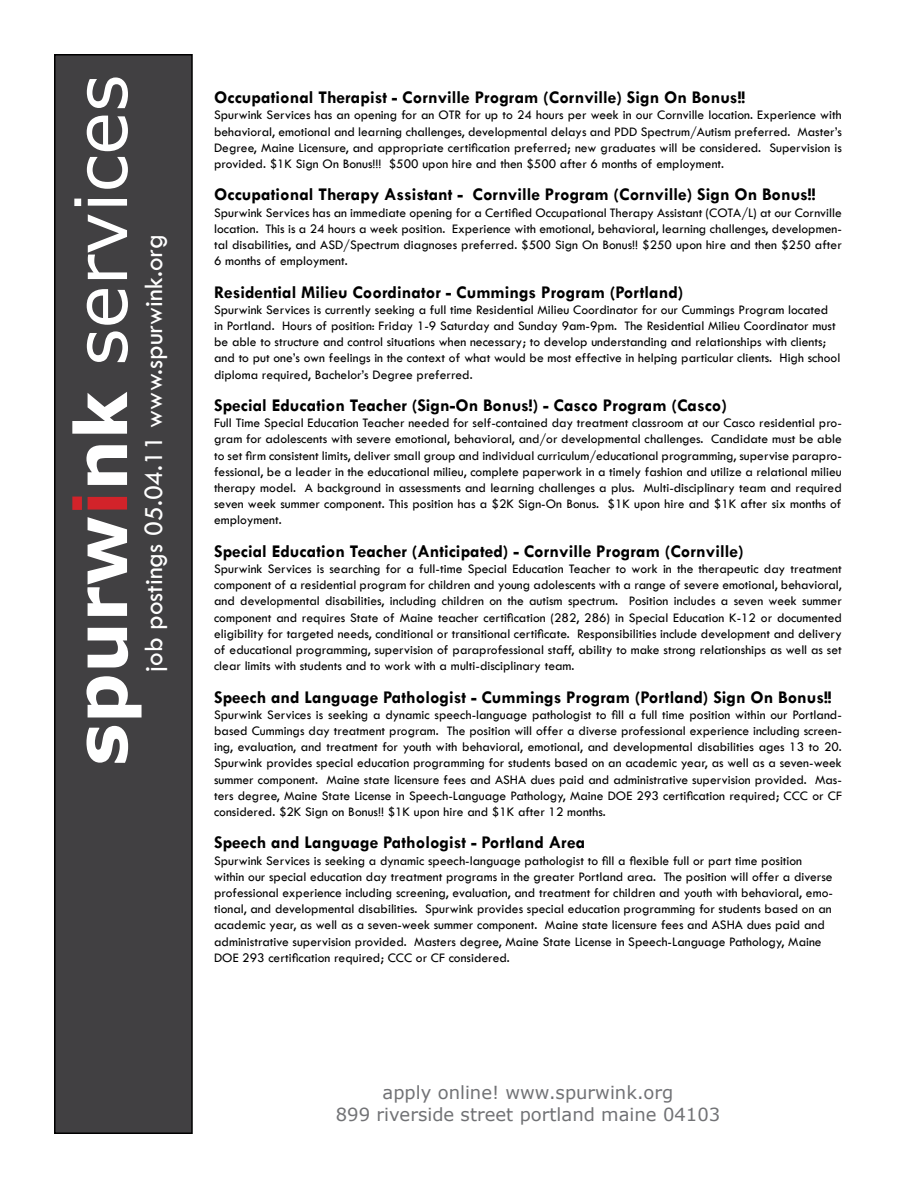
<style>
.page{position:relative;width:918px;height:1188px;background:#fff}
.page>*{position:absolute;margin:0;border:0;box-sizing:border-box;transform-origin:0 0}
.t1{font:72px "Verdana";color:#fff}
.t2{font:27px "Tw Cen";color:#fff}
.t3{font:700 18px "Tw Cen";color:#000}
.t4{font:18px/21.6px "Verdana";color:#717275;text-align:center}
.t5{font:13.5px/16.2px "Tw Cen";color:#000;text-align:justify}
.s1{font-weight:700}
.s2{font-weight:700;color:#d2232a}
</style>
<div class="page">
<div style="left:55px;top:55px;width:137px;height:1078px;background:#414042"></div>
<div style="left:54px;top:54px;width:139px;height:1080px;border:2px solid #000"></div>
<h1 class="t1" style="left:55px;top:766px;width:693px;rotate:-90deg"><span class="s1">spurw</span><span class="s2">i</span><span class="s1">nk</span> services</h1>
<h2 class="t2" style="left:137px;top:672px;width:440px;rotate:-90deg">job postings 05.04.11 www.spurwink.org</h2>
<h3 class="t3" style="left:214px;top:87px;width:533px">Occupational Therapist - Cornville Program (Cornville) Sign On Bonus!!</h3>
<p class="t5" style="left:214px;top:107px;width:629px">Spurwink Services has an opening for an OTR for up to 24 hours per week in our Cornville location. Experience with behavioral, emotional and learning challenges, developmental delays and PDD Spectrum/Autism preferred. Master’s Degree, Maine Licensure, and appropriate certification preferred; new graduates will be considered. Supervision is provided. $1K Sign On Bonus!!! $500 upon hire and then $500 after 6 months of employment.</p>
<h3 class="t3" style="left:214px;top:184px;width:603px">Occupational Therapy Assistant - Cornville Program (Cornville) Sign On Bonus!!</h3>
<p class="t5" style="left:214px;top:204px;width:629px">Spurwink Services has an immediate opening for a Certified Occupational Therapy Assistant (COTA/L) at our Cornville location. This is a 24 hours a week position. Experience with emotional, behavioral, learning challenges, developmen&shy;tal disabilities, and ASD/Spectrum diagnoses preferred. $500 Sign On Bonus!! $250 upon hire and then $250 after 6 months of employment.</p>
<h3 class="t3" style="left:214px;top:281px;width:471px">Residential Milieu Coordinator - Cummings Program (Portland)</h3>
<p class="t5" style="left:214px;top:301px;width:628px;text-align:left">Spurwink Services is currently seeking a full time Residential Milieu Coordinator for our Cummings Program located in Portland. Hours of position: Friday 1-9 Saturday and Sunday 9am-9pm. The Residential Milieu Coordinator must be able to structure and control situations when necessary; to develop understanding and relationships with clients; and to put one’s own feelings in the context of what would be most effective in helping particular clients. High school diploma required, Bachelor’s Degree preferred.</p>
<h3 class="t3" style="left:214px;top:394px;width:515px">Special Education Teacher (Sign-On Bonus!) - Casco Program (Casco)</h3>
<p class="t5" style="left:214px;top:415px;width:629px">Full Time Special Education Teacher needed for self-contained day treatment classroom at our Casco residential pro&shy;gram for adolescents with severe emotional, behavioral, and/or developmental challenges. Candidate must be able to set firm consistent limits, deliver small group and individual curriculum/educational programming, supervise parapro&shy;fessional, be a leader in the educational milieu, complete paperwork in a timely fashion and utilize a relational milieu therapy model. A background in assessments and learning challenges a plus. Multi-disciplinary team and required seven week summer component. This position has a $2K Sign-On Bonus. $1K upon hire and $1K after six months of employment.</p>
<h3 class="t3" style="left:214px;top:540px;width:531px">Special Education Teacher (Anticipated) - Cornville Program (Cornville)</h3>
<p class="t5" style="left:214px;top:561px;width:629px">Spurwink Services is searching for a full-time Special Education Teacher to work in the therapeutic day treatment component of a residential program for children and young adolescents with a range of severe emotional, behavioral, and developmental disabilities, including children on the autism spectrum. Position includes a seven week summer component and requires State of Maine teacher certification (282, 286) in Special Education K-12 or documented eligibility for targeted needs, conditional or transitional certificate. Responsibilities include development and delivery of educational programming, supervision of paraprofessional staff, ability to make strong relationships as well as set clear limits with students and to work with a multi-disciplinary team.</p>
<h3 class="t3" style="left:214px;top:686px;width:619px">Speech and Language Pathologist - Cummings Program (Portland) Sign On Bonus!!</h3>
<p class="t5" style="left:214px;top:706px;width:629px">Spurwink Services is seeking a dynamic speech-language pathologist to fill a full time position within our Portland&shy;based Cummings day treatment program. The position will offer a diverse professional experience including screen&shy;ing, evaluation, and treatment for youth with behavioral, emotional, and developmental disabilities ages 13 to 20.<br>Spurwink provides special education programming for students based on an academic year, as well as a seven-week summer component. Maine state licensure fees and ASHA dues paid and administrative supervision provided. Mas&shy;ters degree, Maine State License in Speech-Language Pathology, Maine DOE 293 certification required; CCC or CF considered. $2K Sign on Bonus!! $1K upon hire and $1K after 12 months.</p>
<h3 class="t3" style="left:214px;top:832px;width:373px">Speech and Language Pathologist - Portland Area</h3>
<p class="t5" style="left:214px;top:852px;width:620px;text-align:left">Spurwink Services is seeking a dynamic speech-language pathologist to fill a flexible full or part time position within our special education day treatment programs in the greater Portland area. The position will offer a diverse professional experience including screening, evaluation, and treatment for children and youth with behavioral, emo&shy;tional, and developmental disabilities. Spurwink provides special education programming for students based on an academic year, as well as a seven-week summer component. Maine state licensure fees and ASHA dues paid and administrative supervision provided. Masters degree, Maine State License in Speech-Language Pathology, Maine DOE 293 certification required; CCC or CF considered.</p>
<h3 class="t4" style="left:336px;top:1081px;width:386px">apply online! www.spurwink.org<br>899 riverside street portland maine 04103</h3>
</div>
